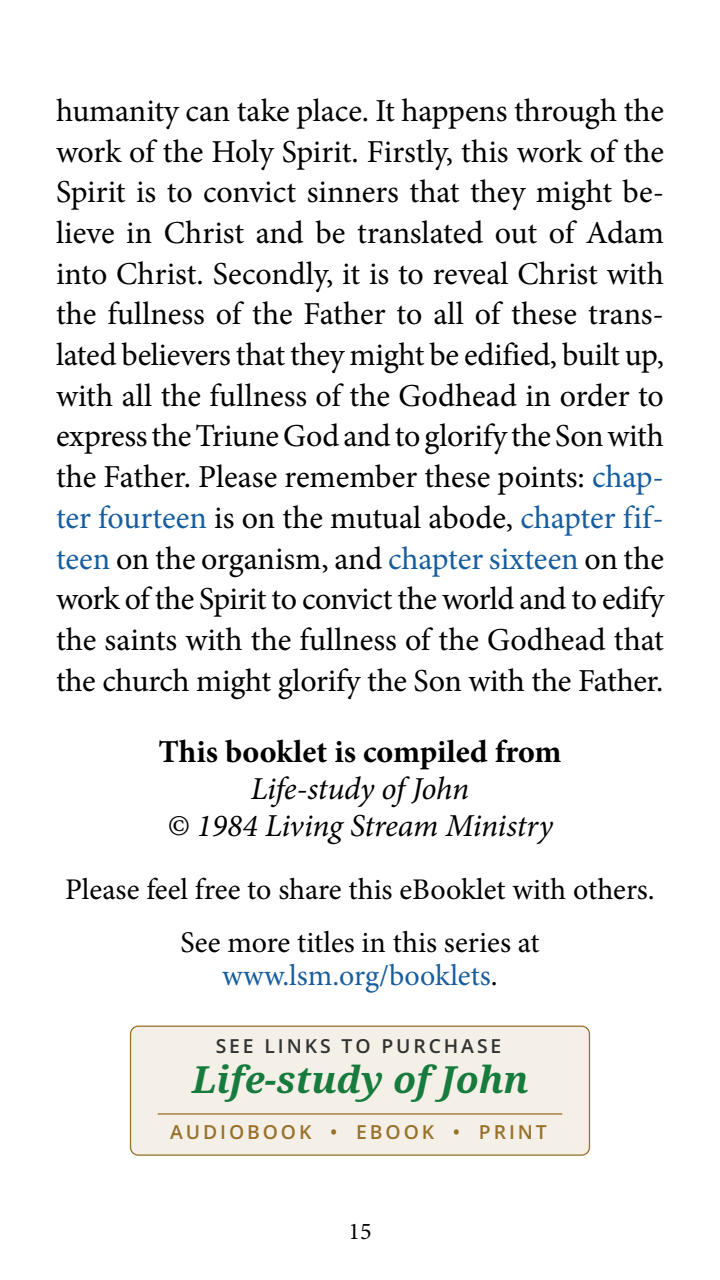
<style>
.page{position:relative;width:720px;height:1280px;background:#fff}
.page>*{position:absolute;margin:0;border:0;box-sizing:border-box;transform-origin:0 0}
.t1{font:italic 700 37.4px "Noto Serif";color:#167b3d}
.t2{font:32px/40.7px "Minion Pro";letter-spacing:-.01em;color:#000;text-align:justify}
.t3{font:italic 32px/37px "Minion Pro";letter-spacing:-.01em;color:#000;text-align:center}
.t4{font:700 32px "Minion Pro";color:#000}
.t5{font:30px/53px "Minion Pro";color:#000;text-align:center}
.t6{font:30px "Minion Pro";color:#175d9e}
.t7{font:24px "Minion Pro";color:#000}
.t8{font:600 19.3px "Open Sans";letter-spacing:.15em;color:#987129}
.t9{font:600 19.3px "Open Sans";letter-spacing:.15em;color:#313232}
.s1{color:#175d9e}
.s2{color:#000}
</style>
<div class="page">
<div style="left:131px;top:1026px;width:458px;height:129px;background:#f4f0e8;border-radius:8px"></div>
<div style="left:130px;top:1026px;width:460px;height:130px;border:1px solid #987129;border-radius:8px"></div>
<hr style="left:158px;top:1113px;width:404px;height:2px;background:#987129">
<p class="t2" style="left:56px;top:90px;width:610px">humanity can take place. It happens through the work of the Holy Spirit. Firstly, this work of the Spirit is to convict sinners that they might be&shy;lieve in Christ and be translated out of Adam into Christ. Secondly, it is to reveal Christ with the fullness of the Father to all of these trans&shy;lated believers that they might be edified, built up, with all the fullness of the Godhead in order to express the Triune God and to glorify the Son with the Father. Please remember these points: <span class="s1">chap&shy;ter fourteen</span> is on the mutual abode, <span class="s1">chapter fif&shy;teen</span> on the organism, and <span class="s1">chapter sixteen</span> on the work of the Spirit to convict the world and to edify the saints with the fullness of the Godhead that the church might glorify the Son with the Father.</p>
<p class="t4" style="left:158px;top:729px;width:405px">This booklet is compiled from</p>
<p class="t3" style="left:167px;top:770px;width:387px">Life-study of John<br>© 1984 Living Stream Ministry</p>
<p class="t5" style="left:65px;top:863px;width:591px">Please feel free to share this eBooklet with others.<br>See more titles in this series at</p>
<p class="t6" style="left:222px;top:955px;width:277px">www.lsm.org/booklets<span class="s2">.</span></p>
<p class="t9" style="left:216px;top:1033px;width:287px">SEE LINKS TO PURCHASE</p>
<p class="t1" style="left:192px;top:1054px;width:338px">Life-study of John</p>
<p class="t8" style="left:170px;top:1119px;width:378px">AUDIOBOOK • EBOOK • PRINT</p>
<p class="t7" style="left:348px;top:1215px;width:25px">15</p>
</div>
